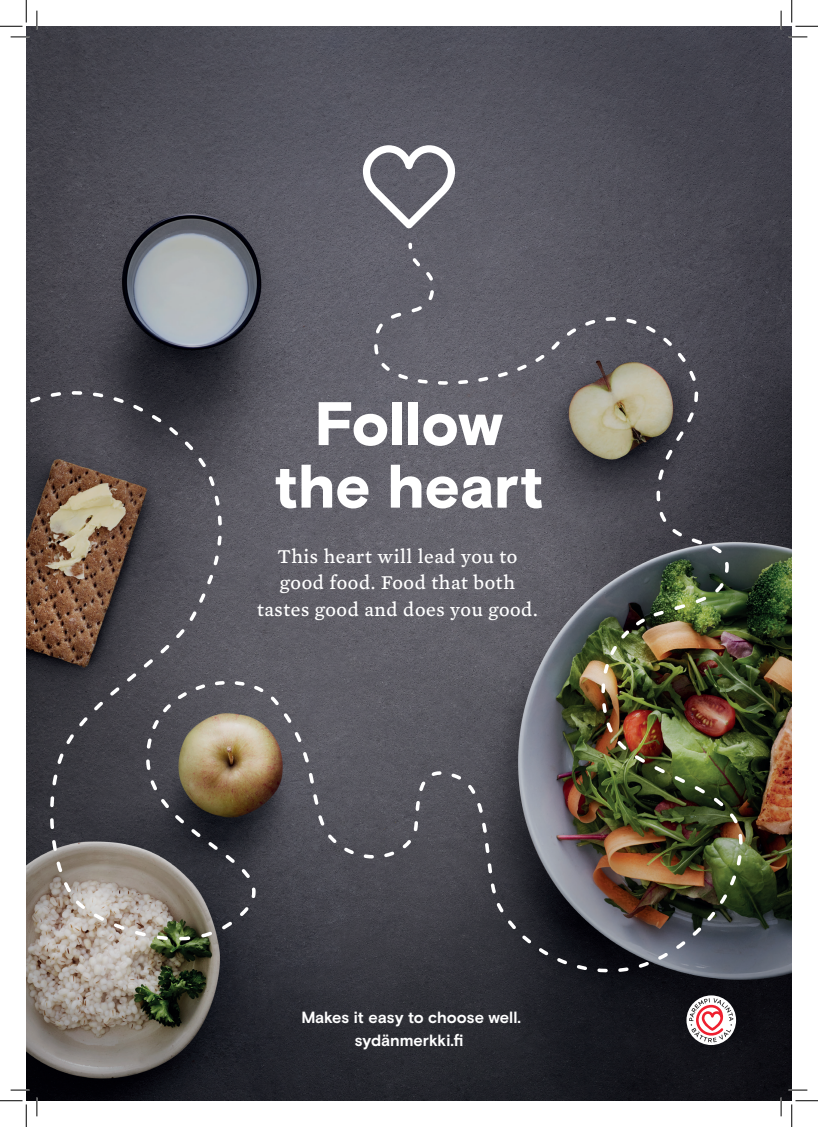
<style>
.page{position:relative;width:818px;height:1127px;background:#fff}
.page>*{position:absolute;margin:0;border:0;box-sizing:border-box;transform-origin:0 0}
.t1{font:900 61.25px/62.5px "Basis Grotesque Pro";color:#fff;text-align:center}
.t2{font:20px/26.2px "Mercury Text G4";letter-spacing:.03em;color:#fff;text-align:center}
.t3{font:700 16.25px "Basis Grotesque Pro";letter-spacing:-.005em;color:#fff}
</style>
<div class="page">
<img style="left:27px;top:26px;width:765px;height:1074px">
<svg style="left:686px;top:995px;width:50px;height:49px"></svg>
<svg style="left:689px;top:997px;width:44px;height:45px"></svg>
<svg style="left:362px;top:145px;width:94px;height:83px"></svg>
<img style="left:26px;top:241px;width:718px;height:732px">
<svg style="left:11px;top:36px;width:18px;height:2px"></svg>
<svg style="left:788px;top:36px;width:19px;height:2px"></svg>
<svg style="left:11px;top:1088px;width:18px;height:2px"></svg>
<svg style="left:788px;top:1088px;width:19px;height:2px"></svg>
<svg style="left:36px;top:11px;width:2px;height:18px"></svg>
<svg style="left:36px;top:1097px;width:2px;height:18px"></svg>
<svg style="left:780px;top:11px;width:2px;height:18px"></svg>
<svg style="left:780px;top:1097px;width:2px;height:18px"></svg>
<svg style="left:0;top:0;width:27px;height:27px"></svg>
<svg style="left:0;top:1100px;width:27px;height:26px"></svg>
<svg style="left:791px;top:0;width:27px;height:27px"></svg>
<svg style="left:791px;top:1100px;width:27px;height:26px"></svg>
<p class="t1" style="left:274px;top:395px;width:271px">Follow the heart</p>
<p class="t2" style="left:257px;top:543px;width:282px">This heart will lead you to good food. Food that both tastes good and does you good.</p>
<p class="t3" style="left:301px;top:1007px;width:221px">Makes it easy to choose well.</p>
<p class="t3" style="left:354px;top:1030px;width:111px">sydänmerkki.fi</p>
</div>
